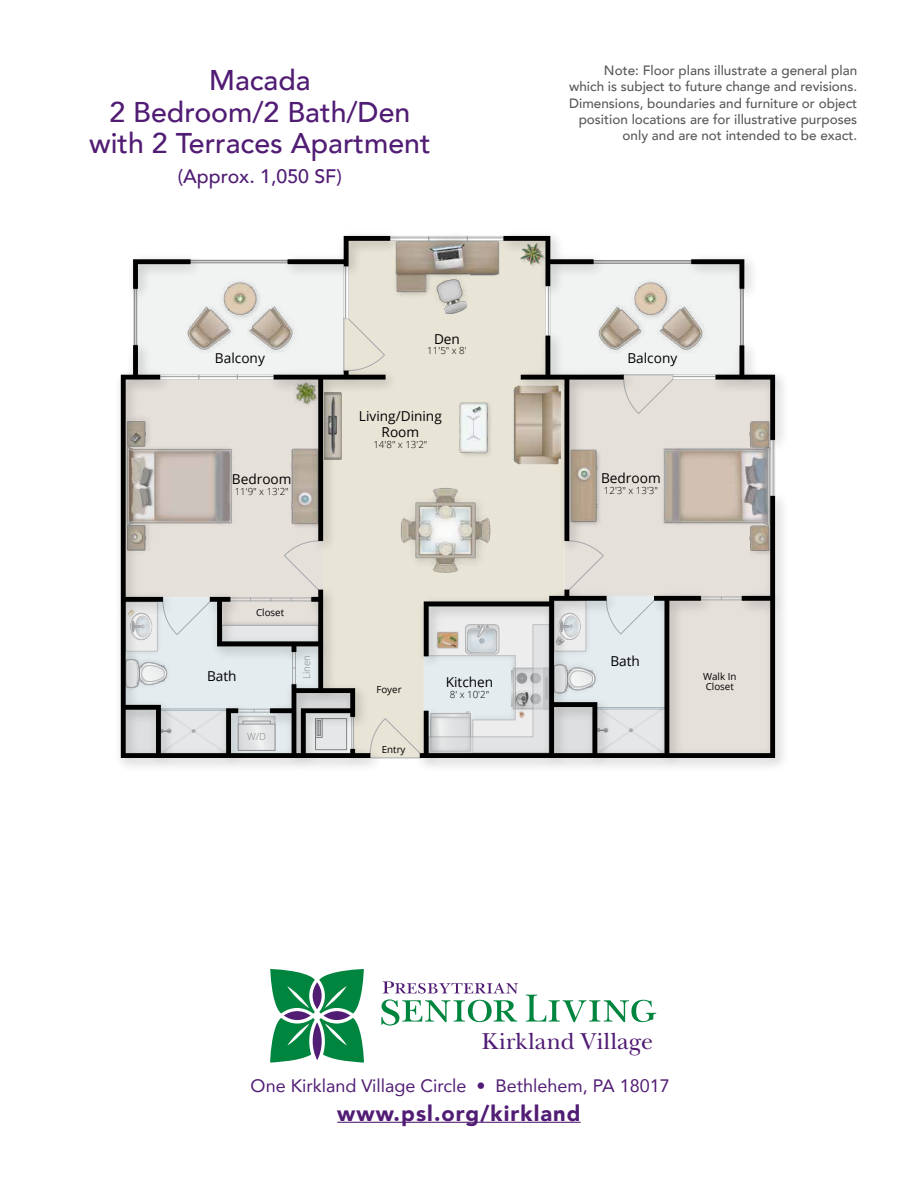
<style>
.page{position:relative;width:918px;height:1188px;background:#fff}
.page>*{position:absolute;margin:0;border:0;box-sizing:border-box;transform-origin:0 0}
.t1{font:500 28.5px/31.5px "Avenir";color:#511c74;text-align:center}
.t2{font:24px "New Baskerville";letter-spacing:.01em;color:#511c74}
.t3{font:900 21.9px "Avenir";letter-spacing:.05em;color:#511c74}
.t4{font:500 19.5px "Avenir";color:#511c74}
.t5{font:18px "Avenir";color:#511c74}
.t6{font:13.65px/15.6px "Open Sans";color:#000;text-align:center}
.t7{font:500 13.5px/16.2px "Avenir";color:#58595b;text-align:right}
.t8{font:300 9.75px "Open Sans";color:#000}
.t9{font:9.75px/9.8px "Open Sans";color:#000}
.t10{font:300 9.75px "Open Sans";color:#808184}
</style>
<div class="page">
<hr style="left:337px;top:1122px;width:244px;height:1px;background:#511c74">
<svg style="left:270px;top:969px;width:94px;height:94px"></svg>
<svg style="left:381px;top:981px;width:137px;height:45px"></svg>
<svg style="left:526px;top:995px;width:130px;height:27px"></svg>
<img style="left:119px;top:235px;width:665px;height:532px">
<div style="left:121px;top:345px;width:249px;height:413px;background:#000"></div>
<svg style="left:125px;top:236px;width:650px;height:518px;background:#d4d2cc"></svg>
<h1 class="t1" style="left:89px;top:63px;width:343px">Macada<br>2 Bedroom/2 Bath/Den with 2 Terraces Apartment</h1>
<h3 class="t4" style="left:178px;top:160px;width:166px">(Approx. 1,050 SF)</h3>
<p class="t6" style="left:434px;top:330px;width:28px">Den</p>
<p class="t7" style="left:569px;top:62px;width:290px">Note: Floor plans illustrate a general plan which is subject to future change and revisions.<br>Dimensions, boundaries and furniture or object position locations are for illustrative purposes only and are not intended to be exact.</p>
<p class="t8" style="left:427px;top:344px;width:41px">11'5" x 8'</p>
<p class="t6" style="left:215px;top:350px;width:51px">Balcony</p>
<p class="t6" style="left:627px;top:350px;width:51px">Balcony</p>
<p class="t6" style="left:359px;top:408px;width:84px">Living/Dining<br>Room</p>
<p class="t8" style="left:373px;top:438px;width:56px">14'8" x 13'2"</p>
<p class="t6" style="left:232px;top:471px;width:61px">Bedroom</p>
<p class="t6" style="left:601px;top:470px;width:61px">Bedroom</p>
<p class="t8" style="left:235px;top:485px;width:56px">11'9" x 13'2"</p>
<p class="t8" style="left:604px;top:484px;width:56px">12'3" x 13'3"</p>
<p class="t6" style="left:207px;top:668px;width:31px">Bath</p>
<p class="t9" style="left:256px;top:608px;width:30px">Closet</p>
<p class="t10" style="left:300px;top:679px;width:26px;rotate:-90deg">Linen</p>
<p class="t10" style="left:247px;top:730px;width:20px">W/D</p>
<p class="t9" style="left:376px;top:685px;width:27px">Foyer</p>
<p class="t9" style="left:382px;top:744px;width:25px">Entry</p>
<p class="t6" style="left:446px;top:674px;width:49px">Kitchen</p>
<p class="t8" style="left:450px;top:688px;width:41px">8' x 10'2"</p>
<p class="t6" style="left:610px;top:653px;width:31px">Bath</p>
<p class="t9" style="left:703px;top:671px;width:35px">Walk In<br>Closet</p>
<h2 class="t2" style="left:482px;top:1026px;width:173px">Kirkland Village</h2>
<h3 class="t5" style="left:251px;top:1071px;width:421px">One Kirkland Village Circle • Bethlehem, PA 18017</h3>
<h3 class="t3" style="left:337px;top:1094px;width:245px">www.psl.org/kirkland</h3>
</div>
